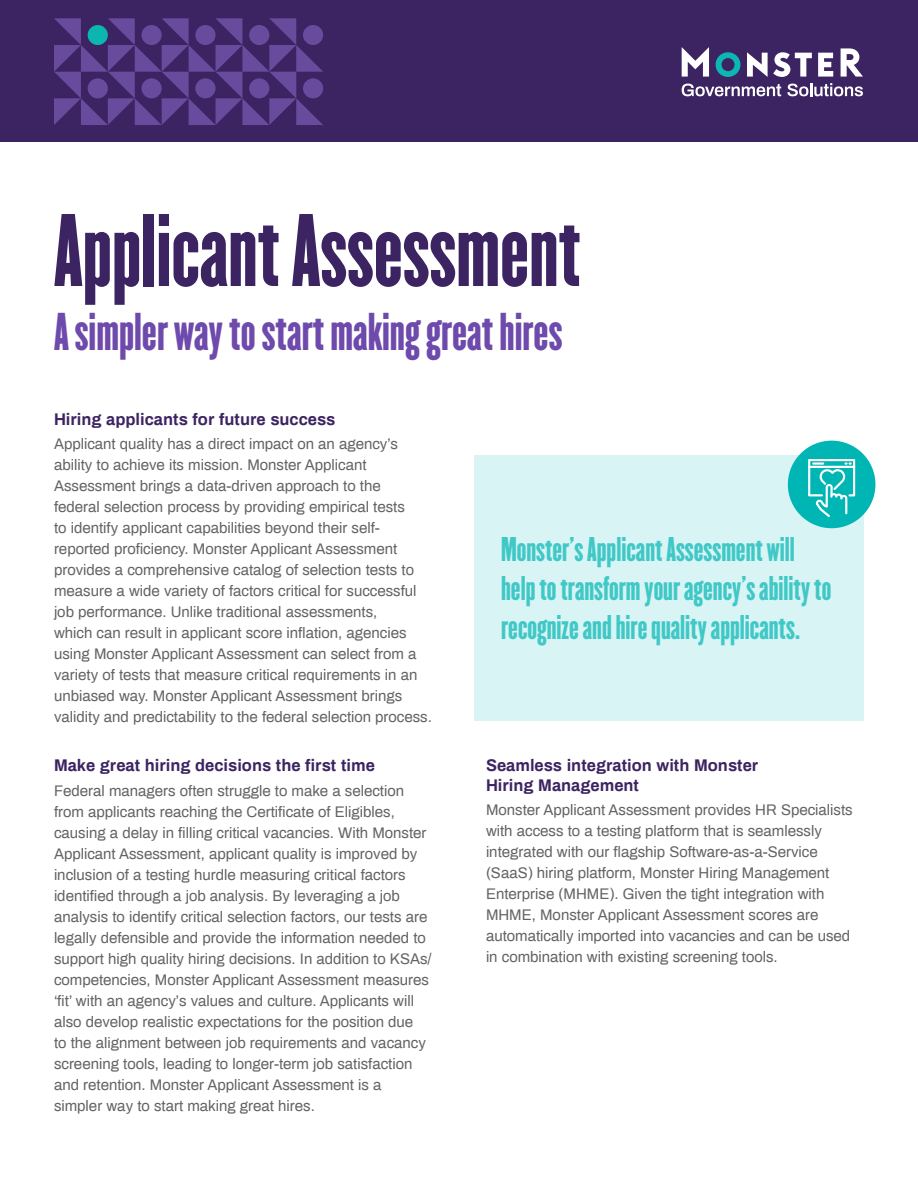
<style>
.page{position:relative;width:918px;height:1188px;background:#fff}
.page>*{position:absolute;margin:0;border:0;box-sizing:border-box;transform-origin:0 0}
.t1{font:90px "Champion Featherweight";color:#3c2462}
.t2{font:46.5px "Champion Featherweight";color:#6e4aac}
.body_copy{font:30px/39px "Champion Featherweight";color:#40c8c7}
.headers{font:700 16.5px/19.5px "Archivo";color:#3c2462}
.body_copy-2{font:15px/21px "Archivo";color:#636366}
</style>
<div class="page">
<div style="left:0;top:0;width:918px;height:141px;background:#3c2462"></div>
<svg style="left:54px;top:18px;width:269px;height:107px"></svg>
<div style="left:303px;top:78px;width:20px;height:20px;background:#694b9e;border-radius:50%"></div>
<svg style="left:818px;top:53px;width:15px;height:24px"></svg>
<svg style="left:841px;top:48px;width:22px;height:29px"></svg>
<svg style="left:682px;top:47px;width:27px;height:30px"></svg>
<svg style="left:747px;top:52px;width:65px;height:25px"></svg>
<svg style="left:716px;top:52px;width:24px;height:25px"></svg>
<svg style="left:682px;top:84px;width:99px;height:12px"></svg>
<svg style="left:787px;top:83px;width:76px;height:13px"></svg>
<div style="left:474px;top:455px;width:390px;height:266px;background:#d9f4f4"></div>
<div style="left:788px;top:441px;width:87px;height:87px;background:#00b6b4;border-radius:50%"></div>
<svg style="left:808px;top:459px;width:47px;height:58px"></svg>
<p class="t1" style="left:54px;top:185px;width:529px">Applicant Assessment</p>
<p class="t2" style="left:54px;top:298px;width:510px">A simpler way to start making great hires</p>
<p class="headers" style="left:54px;top:409px;width:283px">Hiring applicants for future success</p>
<p class="body_copy-2" style="left:54px;top:433px;width:379px">Applicant quality has a direct impact on an agency’s ability to achieve its mission. Monster Applicant Assessment brings a data-driven approach to the<br>federal selection process by providing empirical tests<br>to identify applicant capabilities beyond their self&shy;reported proficiency. Monster Applicant Assessment provides a comprehensive catalog of selection tests to measure a wide variety of factors critical for successful job performance. Unlike traditional assessments,<br>which can result in applicant score inflation, agencies using Monster Applicant Assessment can select from a variety of tests that measure critical requirements in an unbiased way. Monster Applicant Assessment brings validity and predictability to the federal selection process.</p>
<p class="headers" style="left:54px;top:755px;width:322px">Make great hiring decisions the first time</p>
<p class="body_copy-2" style="left:54px;top:779px;width:379px">Federal managers often struggle to make a selection from applicants reaching the Certificate of Eligibles, causing a delay in filling critical vacancies. With Monster Applicant Assessment, applicant quality is improved by inclusion of a testing hurdle measuring critical factors identified through a job analysis. By leveraging a job analysis to identify critical selection factors, our tests are legally defensible and provide the information needed to support high quality hiring decisions. In addition to KSAs/ competencies, Monster Applicant Assessment measures ‘fit’ with an agency’s values and culture. Applicants will also develop realistic expectations for the position due<br>to the alignment between job requirements and vacancy screening tools, leading to longer-term job satisfaction and retention. Monster Applicant Assessment is a simpler way to start making great hires.</p>
<p class="body_copy" style="left:501px;top:530px;width:332px">Monster’s Applicant Assessment will help to transform your agency’s ability to recognize and hire quality applicants.</p>
<p class="headers" style="left:486px;top:756px;width:274px">Seamless integration with Monster<br>Hiring Management</p>
<p class="body_copy-2" style="left:486px;top:799px;width:368px">Monster Applicant Assessment provides HR Specialists with access to a testing platform that is seamlessly integrated with our flagship Software-as-a-Service (SaaS) hiring platform, Monster Hiring Management Enterprise (MHME). Given the tight integration with MHME, Monster Applicant Assessment scores are automatically imported into vacancies and can be used in combination with existing screening tools.</p>
</div>
